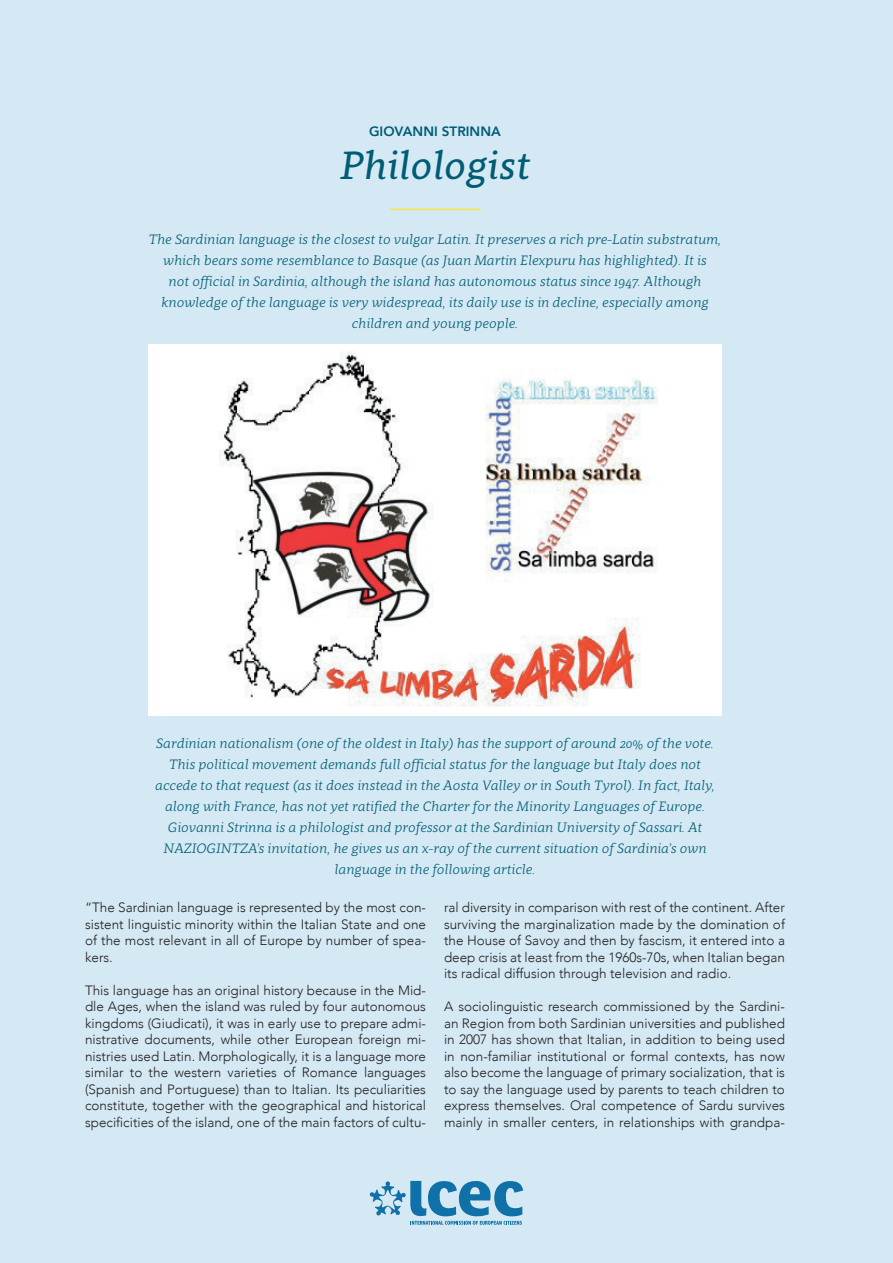
<style>
.page{position:relative;width:893px;height:1263px;background:#d4e9f3}
.page>*{position:absolute;margin:0;border:0;box-sizing:border-box;transform-origin:0 0}
.t1{font:italic 39px "Clavo";color:#005c75}
.t2{font:300 13.5px/16.5px "Avenir";color:#231f20;text-align:justify}
.t3{font:italic 300 13.5px/21px "Clavo";color:#005c75;text-align:center}
.t4{font:800 13.5px "Avenir";color:#005c75}
</style>
<div class="page">
<svg style="left:369px;top:1180px;width:154px;height:45px"></svg>
<hr style="left:390px;top:209px;width:90px;height:1px;background:#f7e742">
<div style="left:148px;top:344px;width:574px;height:372px;background:#fff"></div>
<img style="left:219px;top:351px;width:439px;height:356px">
<p class="t4" style="left:369px;top:121px;width:133px">GIOVANNI STRINNA</p>
<h1 class="t1" style="left:340px;top:138px;width:191px">Philologist</h1>
<p class="t3" style="left:149px;top:228px;width:574px">The Sardinian language is the closest to vulgar Latin. It preserves a rich pre-Latin substratum, which bears some resemblance to Basque (as Juan Martin Elexpuru has highlighted). It is<br>not official in Sardinia, although the island has autonomous status since 1947. Although knowledge of the language is very widespread, its daily use is in decline, especially among children and young people.</p>
<p class="t3" style="left:155px;top:732px;width:561px">Sardinian nationalism (one of the oldest in Italy) has the support of around 20% of the vote.<br>This political movement demands full official status for the language but Italy does not accede to that request (as it does instead in the Aosta Valley or in South Tyrol). In fact, Italy, along with France, has not yet ratified the Charter for the Minority Languages of Europe.<br>Giovanni Strinna is a philologist and professor at the Sardinian University of Sassari. At NAZIOGINTZA’s invitation, he gives us an x-ray of the current situation of Sardinia’s own language in the following article.</p>
<p class="t2" style="left:85px;top:899px;width:342px">“The Sardinian language is represented by the most con&shy;sistent linguistic minority within the Italian State and one of the most relevant in all of Europe by number of spea&shy;kers.</p>
<p class="t2" style="left:85px;top:982px;width:342px">This language has an original history because in the Mid&shy;dle Ages, when the island was ruled by four autonomous kingdoms (Giudicati), it was in early use to prepare admi&shy;nistrative documents, while other European foreign mi&shy;nistries used Latin. Morphologically, it is a language more similar to the western varieties of Romance languages (Spanish and Portuguese) than to Italian. Its peculiarities constitute, together with the geographical and historical specificities of the island, one of the main factors of cultu-</p>
<p class="t2" style="left:444px;top:899px;width:342px">ral diversity in comparison with rest of the continent. After surviving the marginalization made by the domination of the House of Savoy and then by fascism, it entered into a deep crisis at least from the 1960s-70s, when Italian began its radical diffusion through television and radio.</p>
<p class="t2" style="left:444px;top:998px;width:342px">A sociolinguistic research commissioned by the Sardini&shy;an Region from both Sardinian universities and published in 2007 has shown that Italian, in addition to being used in non-familiar institutional or formal contexts, has now also become the language of primary socialization, that is to say the language used by parents to teach children to express themselves. Oral competence of Sardu survives mainly in smaller centers, in relationships with grandpa-</p>
</div>
